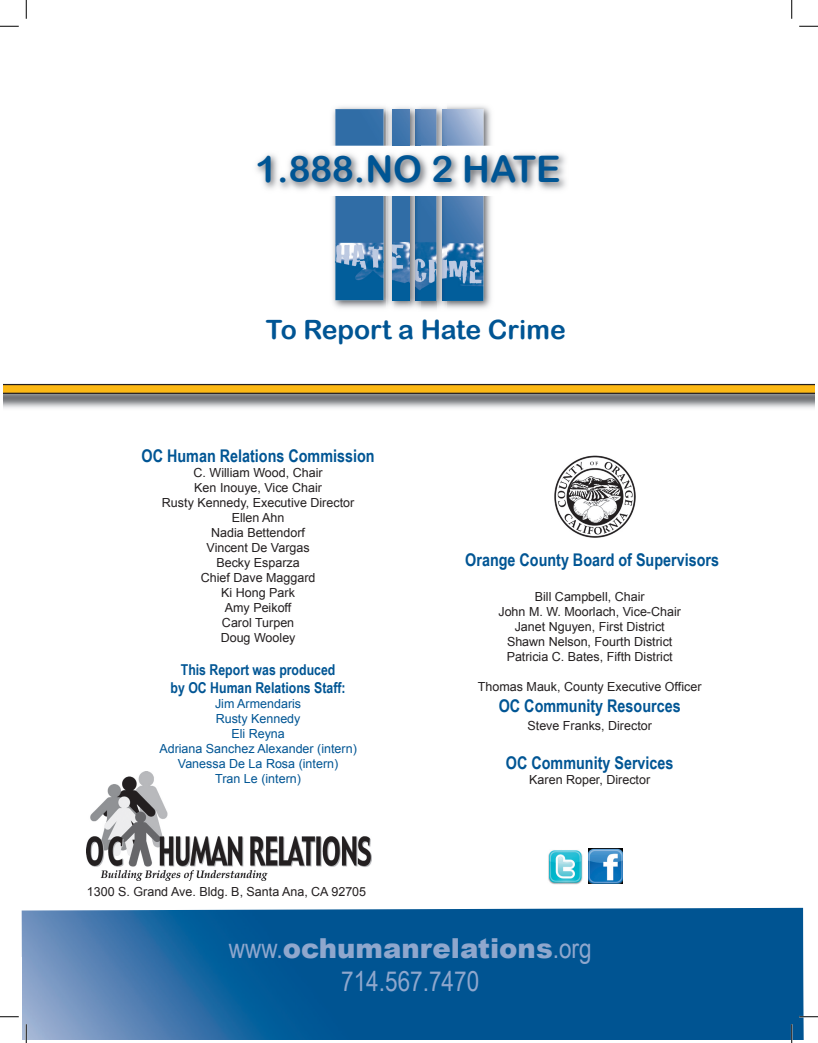
<style>
.page{position:relative;width:818px;height:1043px;background:#fff}
.page>*{position:absolute;margin:0;border:0;box-sizing:border-box;transform-origin:0 0}
.t1{font:36.62px "Arial Rounded MT Bold";color:#005594}
.t2{font:900 27.5px "Arial";color:#8fa7cd}
.t3{font:27.5px "Arial Narrow";color:#8fa7cd}
.t4{font:26.62px "Arial Rounded MT Bold";color:#005594}
.t5{font:700 17.5px "Arial Narrow";color:#005594}
.t6{font:700 15px/18px "Arial Narrow";color:#005594;text-align:center}
.t7{font:12.5px/15px "Arial";color:#231f20;text-align:center}
.t8{font:12.5px/15px "Arial";color:#005594;text-align:center}
.s1{font-family:"Arial Narrow";font-weight:400}
</style>
<div class="page">
<img style="left:21px;top:907px;width:782px;height:132px">
<img style="left:86px;top:771px;width:285px;height:109px">
<svg style="left:4px;top:384px;width:810px;height:10px;background:#c69217"></svg>
<img style="left:447px;top:106px;width:44px;height:203px">
<img style="left:447px;top:109px;width:36px;height:37px">
<img style="left:447px;top:195px;width:36px;height:106px">
<img style="left:410px;top:106px;width:37px;height:40px">
<img style="left:394px;top:196px;width:43px;height:113px">
<img style="left:437px;top:196px;width:10px;height:112px">
<img style="left:442px;top:196px;width:5px;height:105px">
<img style="left:415px;top:109px;width:21px;height:37px">
<img style="left:421px;top:196px;width:15px;height:105px">
<img style="left:332px;top:106px;width:62px;height:202px">
<img style="left:335px;top:109px;width:48px;height:37px">
<img style="left:335px;top:195px;width:48px;height:105px">
<img style="left:394px;top:106px;width:27px;height:3px">
<img style="left:386px;top:106px;width:8px;height:40px">
<img style="left:409px;top:196px;width:12px;height:113px">
<img style="left:415px;top:196px;width:6px;height:105px">
<img style="left:392px;top:109px;width:18px;height:37px">
<img style="left:409px;top:196px;width:1px;height:105px">
<img style="left:392px;top:195px;width:2px;height:106px">
<div style="left:239px;top:146px;width:341px;height:49px;background:#fff"></div>
<img style="left:256px;top:153px;width:310px;height:37px">
<img style="left:588px;top:848px;width:34px;height:35px">
<img style="left:554px;top:455px;width:82px;height:83px">
<img style="left:548px;top:850px;width:35px;height:34px">
<svg style="left:0;top:25px;width:19px;height:2px"></svg>
<svg style="left:799px;top:25px;width:19px;height:2px"></svg>
<svg style="left:0;top:1016px;width:19px;height:1px"></svg>
<svg style="left:799px;top:1015px;width:19px;height:2px"></svg>
<svg style="left:25px;top:0;width:2px;height:19px"></svg>
<svg style="left:25px;top:1024px;width:2px;height:18px"></svg>
<svg style="left:791px;top:0;width:1px;height:19px"></svg>
<svg style="left:790px;top:1024px;width:2px;height:18px"></svg>
<h1 class="t1" style="left:255px;top:148px;width:306px">1.888.NO 2 HATE</h1>
<h3 class="t4" style="left:266px;top:314px;width:301px">To Report a Hate Crime</h3>
<h3 class="t5" style="left:142px;top:443px;width:234px">OC Human Relations Commission</h3>
<p class="t7" style="left:162px;top:465px;width:194px">C. William Wood, Chair<br>Ken Inouye, Vice Chair<br>Rusty Kennedy, Executive Director<br>Ellen Ahn<br>Nadia Bettendorf<br>Vincent De Vargas<br>Becky Esparza<br>Chief Dave Maggard<br>Ki Hong Park<br>Amy Peikoff<br>Carol Turpen<br>Doug Wooley</p>
<p class="t6" style="left:170px;top:660px;width:176px">This Report was produced<br>by OC Human Relations Staff:</p>
<p class="t8" style="left:159px;top:696px;width:199px">Jim Armendaris<br>Rusty Kennedy<br>Eli Reyna<br>Adriana Sanchez Alexander (intern)<br>Vanessa De La Rosa (intern)<br>Tran Le (intern)</p>
<p class="t7" style="left:87px;top:884px;width:281px">1300 S. Grand Ave. Bldg. B, Santa Ana, CA 92705</p>
<h3 class="t5" style="left:465px;top:546px;width:255px">Orange County Board of Supervisors</h3>
<p class="t7" style="left:498px;top:589px;width:184px">Bill Campbell, Chair<br>John M. W. Moorlach, Vice-Chair<br>Janet Nguyen, First District<br>Shawn Nelson, Fourth District<br>Patricia C. Bates, Fifth District</p>
<p class="t7" style="left:478px;top:679px;width:225px">Thomas Mauk, County Executive Officer</p>
<h3 class="t5" style="left:498px;top:693px;width:183px">OC Community Resources</h3>
<p class="t7" style="left:527px;top:718px;width:126px">Steve Franks, Director</p>
<h3 class="t5" style="left:506px;top:750px;width:169px">OC Community Services</h3>
<p class="t7" style="left:529px;top:772px;width:122px">Karen Roper, Director</p>
<h2 class="t2" style="left:229px;top:928px;width:364px"><span class="s1">www.</span>ochumanrelations<span class="s1">.org</span></h2>
<h2 class="t3" style="left:341px;top:961px;width:139px">714.567.7470</h2>
</div>
